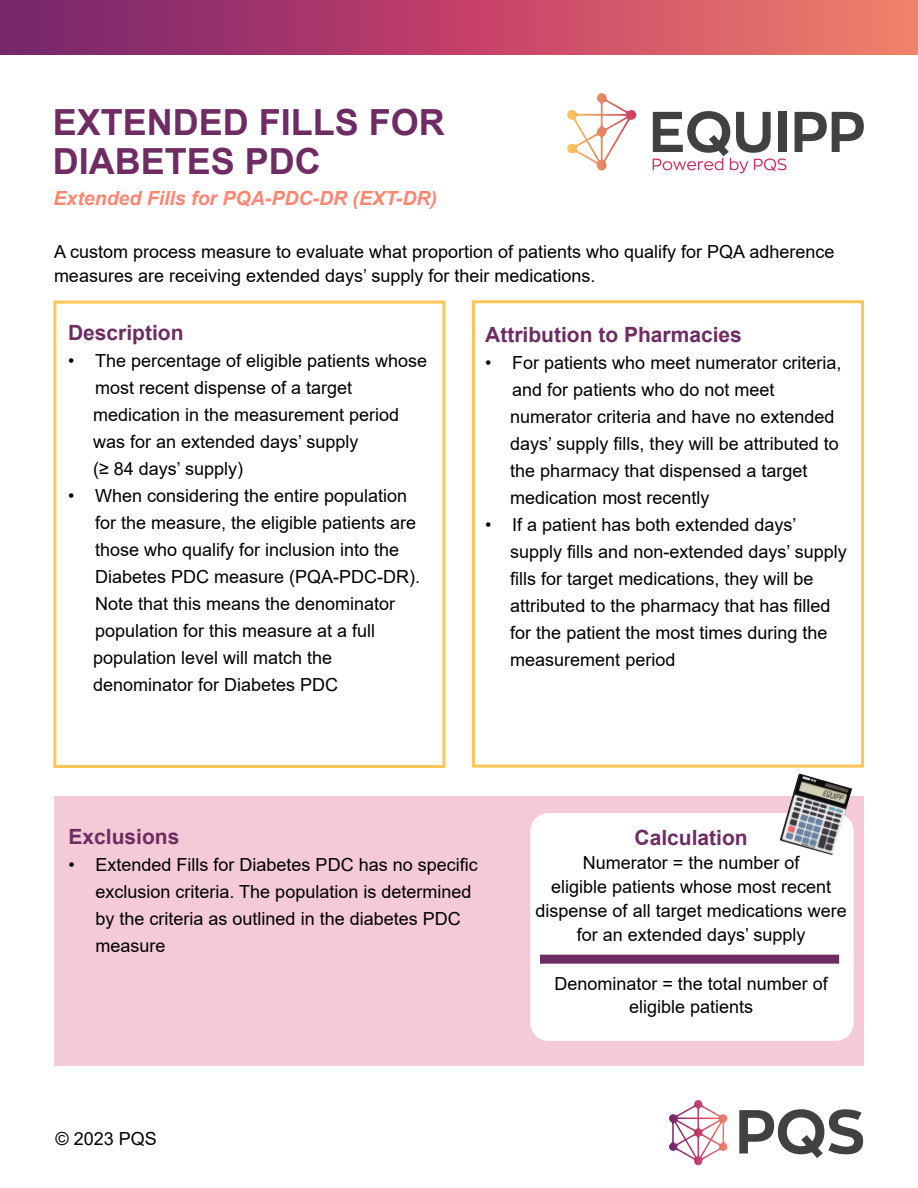
<style>
.page{position:relative;width:918px;height:1188px;background:#fff}
.page>*{position:absolute;margin:0;border:0;box-sizing:border-box;transform-origin:0 0}
.t1{font:700 36px/39px "Arial";color:#6e2c63}
.t2{font:700 21px "Arial";color:#6e2c63}
.t3{font:italic 700 19.5px "Arial";color:#ff8672}
.t4{font:18px/27px "Arial";color:#000}
</style>
<div class="page">
<div style="left:0;top:0;width:918px;height:54px;background:linear-gradient(to right,#7b1b6b,#f97969)"></div>
<svg style="left:669px;top:1100px;width:54px;height:65px"></svg>
<svg style="left:739px;top:1109px;width:124px;height:49px"></svg>
<div style="left:53px;top:301px;width:393px;height:467px;border:3px solid #ffc557"></div>
<svg style="left:795px;top:112px;width:69px;height:40px"></svg>
<svg style="left:653px;top:111px;width:133px;height:62px"></svg>
<svg style="left:567px;top:96px;width:69px;height:74px"></svg>
<div style="left:54px;top:796px;width:810px;height:270px;background:#f3cad5"></div>
<div style="left:530px;top:813px;width:324px;height:228px;background:#fff;border-radius:18px"></div>
<img style="left:780px;top:774px;width:72px;height:81px">
<div style="left:540px;top:955px;width:299px;height:9px;background:#6e2c63"></div>
<div style="left:472px;top:300px;width:392px;height:468px;border:3px solid #ffc557"></div>
<h1 class="t1" style="left:53px;top:104px;width:394px">EXTENDED FILLS FOR<br>DIABETES PDC</h1>
<p class="t3" style="left:54px;top:185px;width:385px">Extended Fills for PQA-PDC-DR (EXT-DR)</p>
<p class="t4" style="left:54px;top:240px;width:782px;line-height:24px">A custom process measure to evaluate what proportion of patients who qualify for PQA adherence measures are receiving extended days’ supply for their medications.</p>
<p class="t2" style="left:68px;top:318px;width:117px">Description</p>
<p class="t4" style="left:93px;top:347px;width:336px;text-indent:-25px">• The percentage of eligible patients whose most recent dispense of a target medication in the measurement period was for an extended days’ supply<br>(≥ 84 days’ supply)</p>
<p class="t4" style="left:93px;top:482px;width:329px;text-indent:-25px">• When considering the entire population for the measure, the eligible patients are those who qualify for inclusion into the Diabetes PDC measure (PQA-PDC-DR).<br>Note that this means the denominator population for this measure at a full population level will match the denominator for Diabetes PDC</p>
<p class="t2" style="left:485px;top:320px;width:258px">Attribution to Pharmacies</p>
<p class="t4" style="left:510px;top:349px;width:333px;text-indent:-25px">• For patients who meet numerator criteria, and for patients who do not meet numerator criteria and have no extended days’ supply fills, they will be attributed to the pharmacy that dispensed a target medication most recently</p>
<p class="t4" style="left:510px;top:511px;width:338px;text-indent:-25px">• If a patient has both extended days’ supply fills and non-extended days’ supply fills for target medications, they will be attributed to the pharmacy that has filled for the patient the most times during the measurement period</p>
<p class="t2" style="left:69px;top:821px;width:112px">Exclusions</p>
<p class="t4" style="left:96px;top:851px;width:384px;text-indent:-27px">• Extended Fills for Diabetes PDC has no specific exclusion criteria. The population is determined by the criteria as outlined in the diabetes PDC measure</p>
<p class="t4" style="left:56px;top:1125px;width:103px">© 2023 PQS</p>
<p class="t2" style="left:635px;top:823px;width:115px">Calculation</p>
<p class="t4" style="left:536px;top:850px;width:313px;line-height:24px;text-align:center">Numerator = the number of<br>eligible patients whose most recent dispense of all target medications were for an extended days’ supply</p>
<p class="t4" style="left:554px;top:973px;width:275px;line-height:22.5px;text-align:center">Denominator = the total number of eligible patients</p>
</div>
